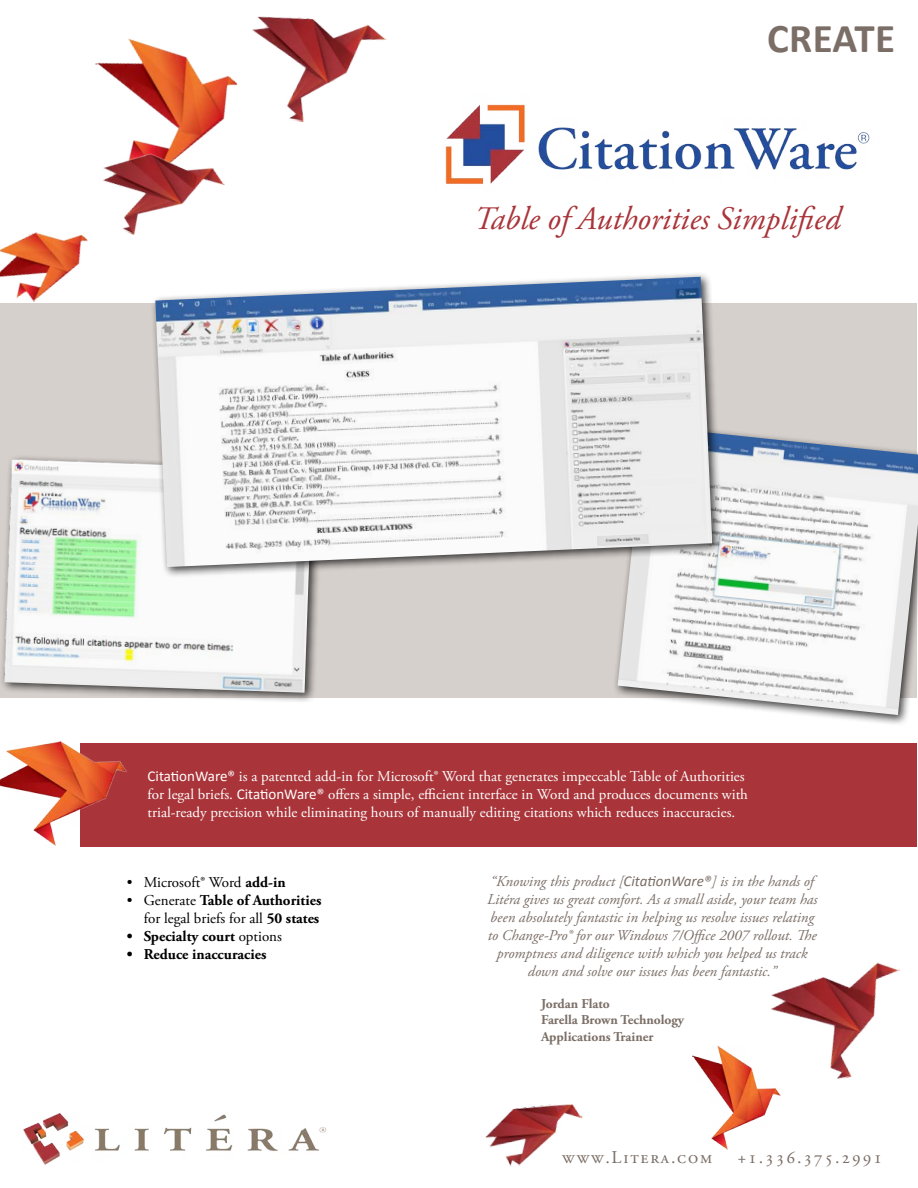
<style>
.page{position:relative;width:918px;height:1188px;background:#fff}
.page>*{position:absolute;margin:0;border:0;box-sizing:border-box;transform-origin:0 0}
.t1{font:700 40.95px "Calibri";letter-spacing:.01em;color:#7b6e66}
.t2{font:italic 32.85px "Adobe Garamond Pro";color:#a93439}
.t3{font:18px "Adobe Garamond Pro";letter-spacing:.1em;color:#7b6e66}
.t4{font:italic 15px/18px "Adobe Garamond Pro";color:#7b6e66;text-align:center}
.t5{font:15px/18px "Adobe Garamond Pro";color:#fff}
.t6{font:15px/18px "Adobe Garamond Pro";color:#000;text-align:right}
.t7{font:700 15px "Adobe Garamond Pro";color:#000}
.t8{font:700 13.5px "Adobe Garamond Pro";color:#7b6e66}
.s1{font-family:"Calibri"}
.s2{font-weight:700}
.s3{font-weight:400}
</style>
<div class="page">
<div style="left:0;top:304px;width:916px;height:394px;background:#d6d0cc"></div>
<div style="left:80px;top:743px;width:836px;height:104px;background:#a93439"></div>
<img style="left:23px;top:1113px;width:304px;height:52px">
<img style="left:445px;top:104px;width:425px;height:80px">
<div style="left:613px;top:421px;width:305px;height:305px;background:#000;opacity:.75"></div>
<img style="left:618px;top:426px;width:300px;height:289px">
<div style="left:0;top:454px;width:324px;height:250px;background:#000;opacity:.75"></div>
<img style="left:4px;top:459px;width:308px;height:234px">
<div style="left:151px;top:272px;width:573px;height:306px;background:#000;opacity:.75"></div>
<img style="left:155px;top:277px;width:557px;height:290px">
<img style="left:692px;top:1045px;width:88px;height:105px">
<img style="left:0;top:742px;width:127px;height:103px">
<img style="left:0;top:232px;width:100px;height:72px">
<img style="left:95px;top:38px;width:143px;height:92px">
<img style="left:766px;top:962px;width:134px;height:130px">
<img style="left:85px;top:130px;width:140px;height:129px">
<img style="left:485px;top:1104px;width:98px;height:63px">
<img style="left:252px;top:16px;width:135px;height:106px">
<p class="t1" style="left:767px;top:10px;width:130px">CREATE</p>
<p class="t2" style="left:474px;top:199px;width:368px">Table of Authorities Simplified</p>
<p class="t5" style="left:148px;top:768px;width:602px"><span class="s1">CitationWare®</span> is a patented add-in for Microsoft® Word that generates impeccable Table of Authorities for legal briefs. <span class="s1">CitationWare®</span> offers a simple, efficient interface in Word and produces documents with trial-ready precision while eliminating hours of manually editing citations which reduces inaccuracies.</p>
<p class="t6" style="left:127px;top:874px;width:160px">• Microsoft® Word <span class="s2">add-in</span></p>
<p class="t6" style="left:127px;top:892px;width:196px">• Generate <span class="s2">Table of Authorities </span>for legal briefs for all <span class="s2">50 states</span></p>
<p class="t7" style="left:127px;top:928px;width:157px">• Specialty court <span class="s3">options</span></p>
<p class="t7" style="left:127px;top:946px;width:141px">• Reduce inaccuracies</p>
<p class="t4" style="left:487px;top:872px;width:332px">“Knowing this product [<span class="s1">CitationWare®</span>] is in the hands of Litéra gives us great comfort. As a small aside, your team has been absolutely fantastic in helping us resolve issues relating to Change-Pro® for our Windows 7/Office 2007 rollout. The promptness and diligence with which you helped us track down and solve our issues has been fantastic.”</p>
<p class="t8" style="left:541px;top:996px;width:70px">Jordan Flato</p>
<p class="t8" style="left:541px;top:1012px;width:145px">Farella Brown Technology</p>
<p class="t8" style="left:541px;top:1028px;width:114px">Applications Trainer</p>
<p class="t3" style="left:562px;top:1147px;width:152px">www.Litera.com</p>
<p class="t3" style="left:737px;top:1147px;width:146px">+1.336.375.2991</p>
</div>
